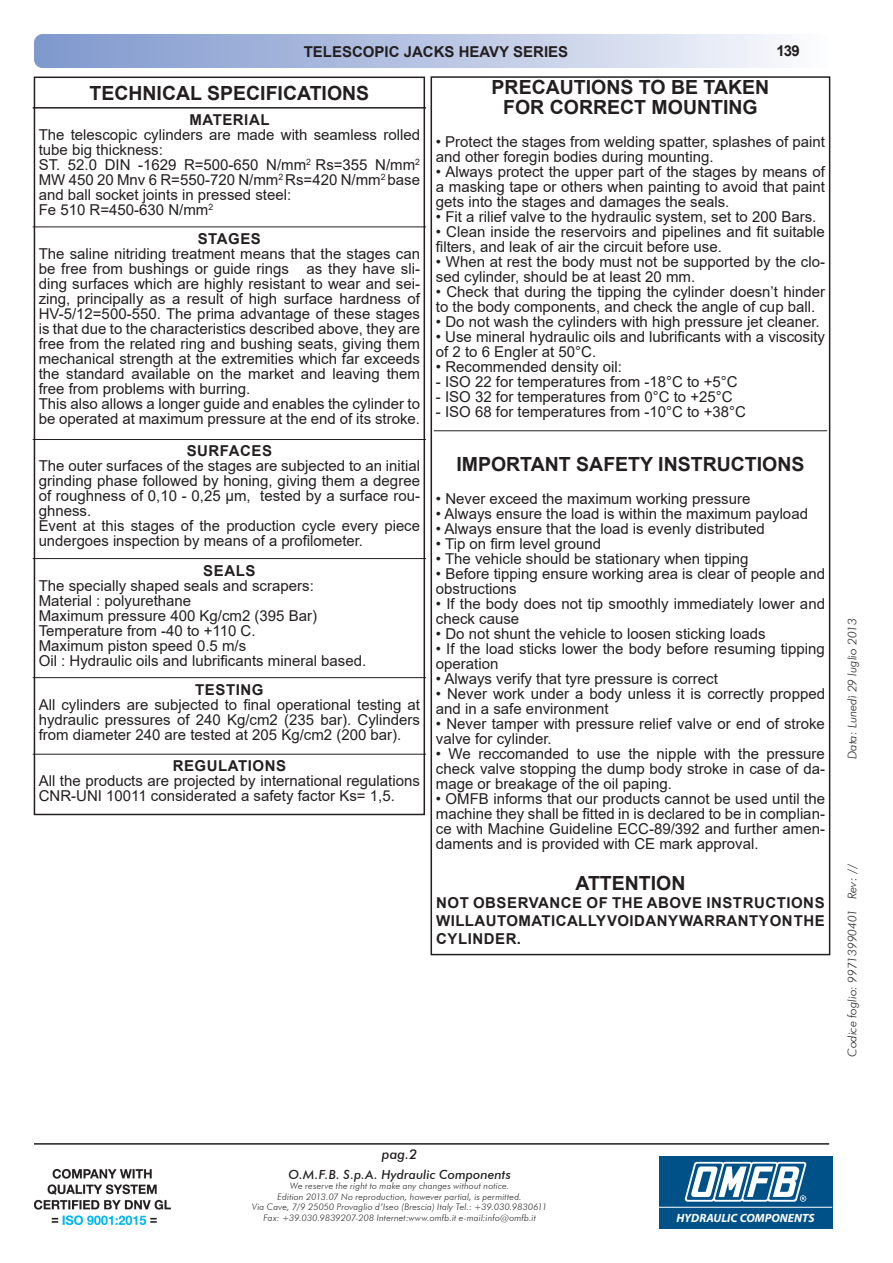
<style>
.page{position:relative;width:893px;height:1263px;background:#fff}
.page>*{position:absolute;margin:0;border:0;box-sizing:border-box;transform-origin:0 0}
.t1{font:700 19.5px "Arial";color:#231f20}
.t2{font:15px/15px "Arial";color:#231f20}
.t3{font:700 15px/18px "Arial";letter-spacing:.03em;color:#231f20;text-align:justify}
.t4{font:700 15px "Arial";color:#231f20}
.t5{font:italic 500 13.5px "Futura BT";color:#231f20}
.t6{font:italic 500 12.6px "Futura BT";letter-spacing:.005em;color:#231f20}
.t7{font:italic 300 12px "Futura BT";color:#231f20}
.t8{font:italic 700 12px "Myriad Pro";color:#fff}
.t9{font:italic 300 9px/10.5px "Futura BT";letter-spacing:.02em;color:#231f20;text-align:center}
</style>
<div class="page">
<hr style="left:34px;top:1143px;width:795px;height:1px;background:#231f20">
<div style="left:659px;top:1156px;width:173px;height:73px;background:#005187"></div>
<hr style="left:659px;top:1207px;width:173px;height:1px;background:#fff">
<svg style="left:684px;top:1162px;width:122px;height:40px"></svg>
<img style="left:34px;top:1170px;width:136px;height:54px">
<div style="left:34px;top:34px;width:795px;height:34px;background:linear-gradient(to right,#7c95cb,#f9f9fc);border-radius:9px"></div>
<hr style="left:33px;top:226px;width:393px;height:1px;background:#231f20">
<hr style="left:33px;top:439px;width:393px;height:1px;background:#231f20">
<hr style="left:33px;top:558px;width:393px;height:1px;background:#231f20">
<hr style="left:33px;top:107px;width:393px;height:2px;background:#231f20">
<hr style="left:33px;top:677px;width:393px;height:1px;background:#231f20">
<hr style="left:33px;top:754px;width:393px;height:1px;background:#231f20">
<div style="left:34px;top:77px;width:391px;height:738px;border:2px solid #231f20"></div>
<hr style="left:434px;top:430px;width:393px;height:1px;background:#231f20">
<div style="left:431px;top:76px;width:399px;height:879px;border:2px solid #231f20"></div>
<p class="t4" style="left:304px;top:41px;width:266px">TELESCOPIC JACKS HEAVY SERIES</p>
<p class="t1" style="left:89px;top:79px;width:281px">TECHNICAL SPECIFICATIONS</p>
<p class="t3" style="left:189px;top:111px;width:82px">MATERIAL</p>
<p class="t2" style="left:39px;top:127px;width:383px">The telescopic cylinders are made with seamless rolled tube big thickness:</p>
<p class="t2" style="left:39px;top:157px;width:383px;text-align:justify">ST. 52.0 DIN -1629 R=500-650 N/mm<sup>2</sup> Rs=355 N/mm<sup>2<br></sup>MW 450 20 Mnv 6 R=550-720 N/mm<sup>2</sup> Rs=420 N/mm<sup>2</sup> base and ball socket joints in pressed steel:</p>
<p class="t2" style="left:39px;top:202px;width:176px">Fe 510 R=450-630 N/mm<sup>2</sup></p>
<p class="t3" style="left:198px;top:230px;width:65px">STAGES</p>
<p class="t2" style="left:39px;top:246px;width:383px;text-align:justify">The saline nitriding treatment means that the stages can be free from bushings or guide rings as they have sli&shy;ding surfaces which are highly resistant to wear and sei&shy;zing, principally as a result of high surface hardness of HV-5/12=500-550. The prima advantage of these stages is that due to the characteristics described above, they are free from the related ring and bushing seats, giving them mechanical strength at the extremities which far exceeds the standard available on the market and leaving them free from problems with burring.</p>
<p class="t2" style="left:39px;top:396px;width:383px">This also allows a longer guide and enables the cylinder to be operated at maximum pressure at the end of its stroke.</p>
<p class="t3" style="left:187px;top:442px;width:87px">SURFACES</p>
<p class="t2" style="left:39px;top:459px;width:383px;text-align:justify">The outer surfaces of the stages are subjected to an initial grinding phase followed by honing, giving them a degree of roughness of 0,10 - 0,25 μm, tested by a surface rou&shy;ghness.</p>
<p class="t2" style="left:39px;top:519px;width:383px">Event at this stages of the production cycle every piece undergoes inspection by means of a profilometer.</p>
<p class="t3" style="left:203px;top:561px;width:54px">SEALS</p>
<p class="t2" style="left:39px;top:578px;width:277px">The specially shaped seals and scrapers:</p>
<p class="t2" style="left:39px;top:593px;width:154px">Material : polyurethane</p>
<p class="t2" style="left:39px;top:608px;width:280px">Maximum pressure 400 Kg/cm2 (395 Bar)</p>
<p class="t2" style="left:39px;top:623px;width:218px">Temperature from -40 to +110 C.</p>
<p class="t2" style="left:39px;top:638px;width:209px">Maximum piston speed 0.5 m/s</p>
<p class="t2" style="left:39px;top:653px;width:329px">Oil : Hydraulic oils and lubrificants mineral based.</p>
<p class="t3" style="left:195px;top:680px;width:70px">TESTING</p>
<p class="t2" style="left:39px;top:697px;width:383px;text-align:justify">All cylinders are subjected to final operational testing at hydraulic pressures of 240 Kg/cm2 (235 bar). Cylinders from diameter 240 are tested at 205 Kg/cm2 (200 bar).</p>
<p class="t3" style="left:173px;top:757px;width:115px">REGULATIONS</p>
<p class="t2" style="left:39px;top:773px;width:383px">All the products are projected by international regulations<br>CNR-UNI 10011 considerated a safety factor Ks= 1,5.</p>
<p class="t3" style="left:776px;top:42px;width:25px">139</p>
<p class="t1" style="left:492px;top:74px;width:279px">PRECAUTIONS TO BE TAKEN</p>
<p class="t1" style="left:503px;top:93px;width:256px">FOR CORRECT MOUNTING</p>
<p class="t2" style="left:436px;top:134px;width:391px">• Protect the stages from welding spatter, splashes of paint and other foregin bodies during mounting.</p>
<p class="t2" style="left:436px;top:164px;width:391px;text-align:justify">• Always protect the upper part of the stages by means of a masking tape or others when painting to avoid that paint gets into the stages and damages the seals.</p>
<p class="t2" style="left:436px;top:209px;width:382px">• Fit a rilief valve to the hydraulic system, set to 200 Bars.</p>
<p class="t2" style="left:436px;top:224px;width:391px">• Clean inside the reservoirs and pipelines and fit suitable filters, and leak of air the circuit before use.</p>
<p class="t2" style="left:436px;top:254px;width:391px">• When at rest the body must not be supported by the clo&shy;sed cylinder, should be at least 20 mm.</p>
<p class="t2" style="left:436px;top:284px;width:391px">• Check that during the tipping the cylinder doesn’t hinder to the body components, and check the angle of cup ball.</p>
<p class="t2" style="left:436px;top:314px;width:385px">• Do not wash the cylinders with high pressure jet cleaner.</p>
<p class="t2" style="left:436px;top:329px;width:391px">• Use mineral hydraulic oils and lubrificants with a viscosity of 2 to 6 Engler at 50°C.</p>
<p class="t2" style="left:436px;top:359px;width:188px">• Recommended density oil:</p>
<p class="t2" style="left:436px;top:374px;width:303px">- ISO 22 for temperatures from -18°C to +5°C</p>
<p class="t2" style="left:436px;top:389px;width:298px">- ISO 32 for temperatures from 0°C to +25°C</p>
<p class="t2" style="left:436px;top:404px;width:312px">- ISO 68 for temperatures from -10°C to +38°C</p>
<p class="t1" style="left:456px;top:450px;width:350px">IMPORTANT SAFETY INSTRUCTIONS</p>
<p class="t2" style="left:436px;top:491px;width:316px">• Never exceed the maximum working pressure</p>
<p class="t2" style="left:436px;top:506px;width:374px">• Always ensure the load is within the maximum payload</p>
<p class="t2" style="left:436px;top:521px;width:330px">• Always ensure that the load is evenly distributed</p>
<p class="t2" style="left:436px;top:536px;width:167px">• Tip on firm level ground</p>
<p class="t2" style="left:436px;top:551px;width:314px">• The vehicle should be stationary when tipping</p>
<p class="t2" style="left:436px;top:566px;width:391px">• Before tipping ensure working area is clear of people and obstructions</p>
<p class="t2" style="left:436px;top:596px;width:391px">• If the body does not tip smoothly immediately lower and check cause</p>
<p class="t2" style="left:436px;top:626px;width:331px">• Do not shunt the vehicle to loosen sticking loads</p>
<p class="t2" style="left:436px;top:641px;width:391px">• If the load sticks lower the body before resuming tipping operation</p>
<p class="t2" style="left:436px;top:671px;width:283px">• Always verify that tyre pressure is correct</p>
<p class="t2" style="left:436px;top:686px;width:391px">• Never work under a body unless it is correctly propped and in a safe environment</p>
<p class="t2" style="left:436px;top:716px;width:391px">• Never tamper with pressure relief valve or end of stroke valve for cylinder.</p>
<p class="t2" style="left:436px;top:746px;width:391px;text-align:justify">• We reccomanded to use the nipple with the pressure check valve stopping the dump body stroke in case of da&shy;mage or breakage of the oil paping.</p>
<p class="t2" style="left:436px;top:791px;width:391px;text-align:justify">• OMFB informs that our products cannot be used until the machine they shall be fitted in is declared to be in complian&shy;ce with Machine Guideline ECC-89/392 and further amen&shy;daments and is provided with CE mark approval.</p>
<p class="t1" style="left:575px;top:869px;width:112px">ATTENTION</p>
<p class="t3" style="left:436px;top:894px;width:390px">NOT OBSERVANCE OF THE ABOVE INSTRUCTIONS WILL AUTOMATICALLY VOID ANY WARRANTY ON THE CYLINDER.</p>
<p class="t7" style="left:845px;top:759px;width:142px;rotate:-90deg">Data: Lunedì 29 luglio 2013</p>
<p class="t7" style="left:845px;top:1057px;width:194px;rotate:-90deg">Codice foglio: 99713990401 Rev: //</p>
<p class="t5" style="left:382px;top:1146px;width:37px">pag.2</p>
<p class="t6" style="left:289px;top:1167px;width:224px">O.M.F.B. S.p.A. Hydraulic Components</p>
<p class="t9" style="left:252px;top:1181px;width:296px">We reserve the right to make any changes without notice.<br>Edition 2013.07 No reproduction, however partial, is permitted.<br>Via Cave, 7/9 25050 Provaglio d’Iseo (Brescia) Italy Tel.: +39.030.9830611<br>Fax: +39.030.9839207-208 Internet:www.omfb.it e-mail:info@omfb.it</p>
<p class="t8" style="left:677px;top:1210px;width:139px">HYDRAULIC COMPONENTS</p>
</div>
